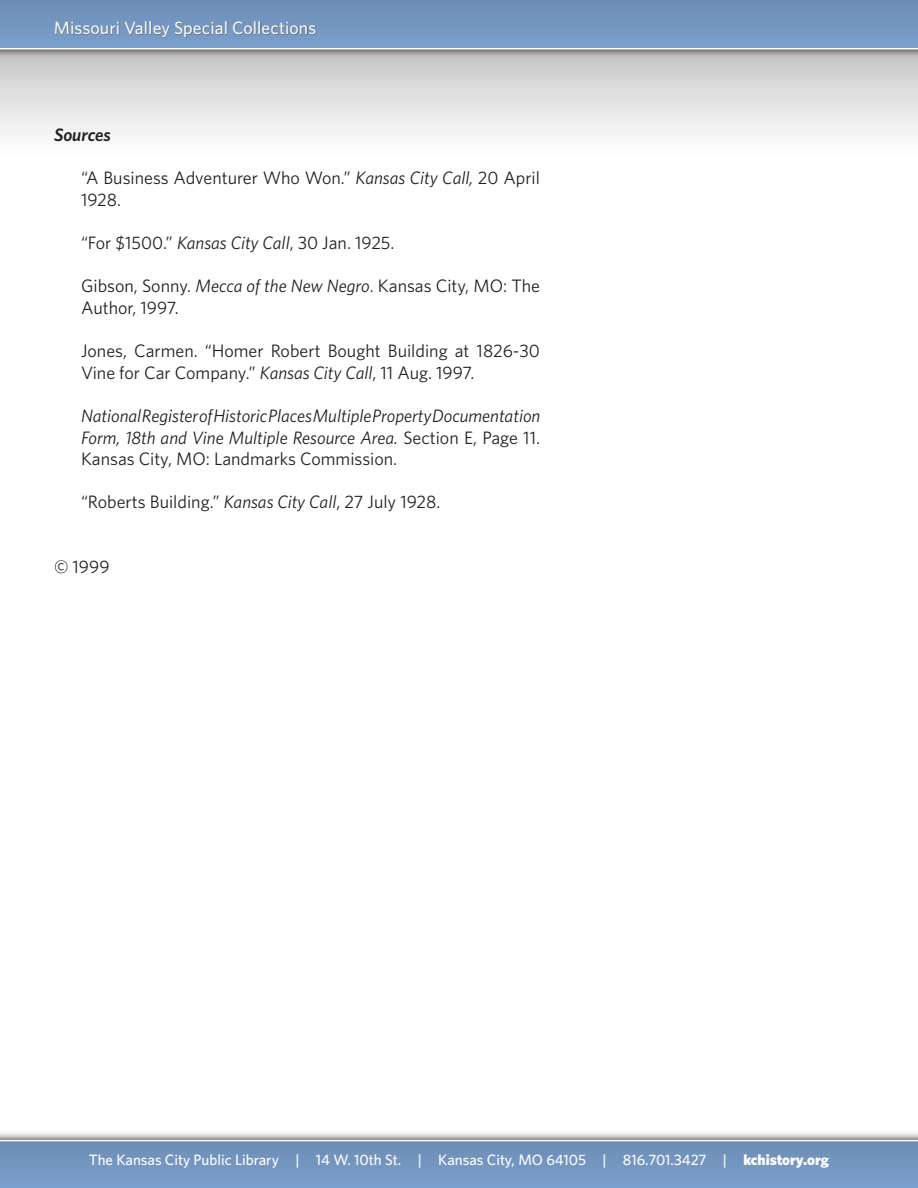
<style>
.page{position:relative;width:918px;height:1188px;background:#fff}
.page>*{position:absolute;margin:0;border:0;box-sizing:border-box;transform-origin:0 0}
.t1{font:18px/21.6px "Whitney";color:#231f20}
.t2{font:italic 18px/21.6px "Whitney";color:#231f20;text-align:justify}
.t3{font:500 18px "Whitney";color:#fff}
.t4{font:italic 600 18px "Whitney";color:#231f20}
.t5{font:500 15px "Whitney";color:#fff}
.s1{font-style:italic}
.s2{font-style:normal}
.s3{font-weight:900}
</style>
<div class="page">
<div style="left:0;top:50px;width:918px;height:108px;background:linear-gradient(to bottom,#c5c5c6,#fff)"></div>
<div style="left:0;top:0;width:918px;height:60px;background:#231f20;opacity:.75"></div>
<div style="left:0;top:0;width:918px;height:48px;background:linear-gradient(to bottom,#6c8db4,#7b9fcc)"></div>
<div style="left:52px;top:16px;width:544px;height:42px;background:#231f20;opacity:.75"></div>
<div style="left:0;top:1130px;width:918px;height:58px;background:#231f20;opacity:.75"></div>
<svg style="left:0;top:1140px;width:918px;height:2px"></svg>
<div style="left:0;top:1142px;width:918px;height:46px;background:#7396c1"></div>
<p class="t3" style="left:54px;top:17px;width:264px">Missouri Valley Special Collections</p>
<p class="t4" style="left:54px;top:124px;width:58px">Sources</p>
<p class="t1" style="left:81px;top:167px;width:460px">“A Business Adventurer Who Won.” <span class="s1">Kansas City Call,</span> 20 April<br>1928.</p>
<p class="t1" style="left:81px;top:232px;width:315px">“For $1500.” <span class="s1">Kansas City Call</span>, 30 Jan. 1925.</p>
<p class="t1" style="left:81px;top:275px;width:461px">Gibson, Sonny. <span class="s1">Mecca of the New Negro</span>. Kansas City, MO: The<br>Author, 1997.</p>
<p class="t1" style="left:81px;top:340px;width:460px">Jones, Carmen. “Homer Robert Bought Building at 1826-30<br>Vine for Car Company.” <span class="s1">Kansas City Call</span>, 11 Aug. 1997.</p>
<p class="t2" style="left:81px;top:405px;width:461px">National Register of Historic Places Multiple Property Documentation Form, 18th and Vine Multiple Resource Area. <span class="s2">Section E, Page 11.<br>Kansas City, MO: Landmarks Commission.</span></p>
<p class="t1" style="left:81px;top:491px;width:361px">“Roberts Building.” <span class="s1">Kansas City Call</span>, 27 July 1928.</p>
<p class="t1" style="left:54px;top:556px;width:57px">© 1999</p>
<p class="t5" style="left:89px;top:1151px;width:742px">The Kansas City Public Library | 14 W. 10th St. | Kansas City, MO 64105 | 816.701.3427 | <span class="s3">kchistory.org</span></p>
</div>
